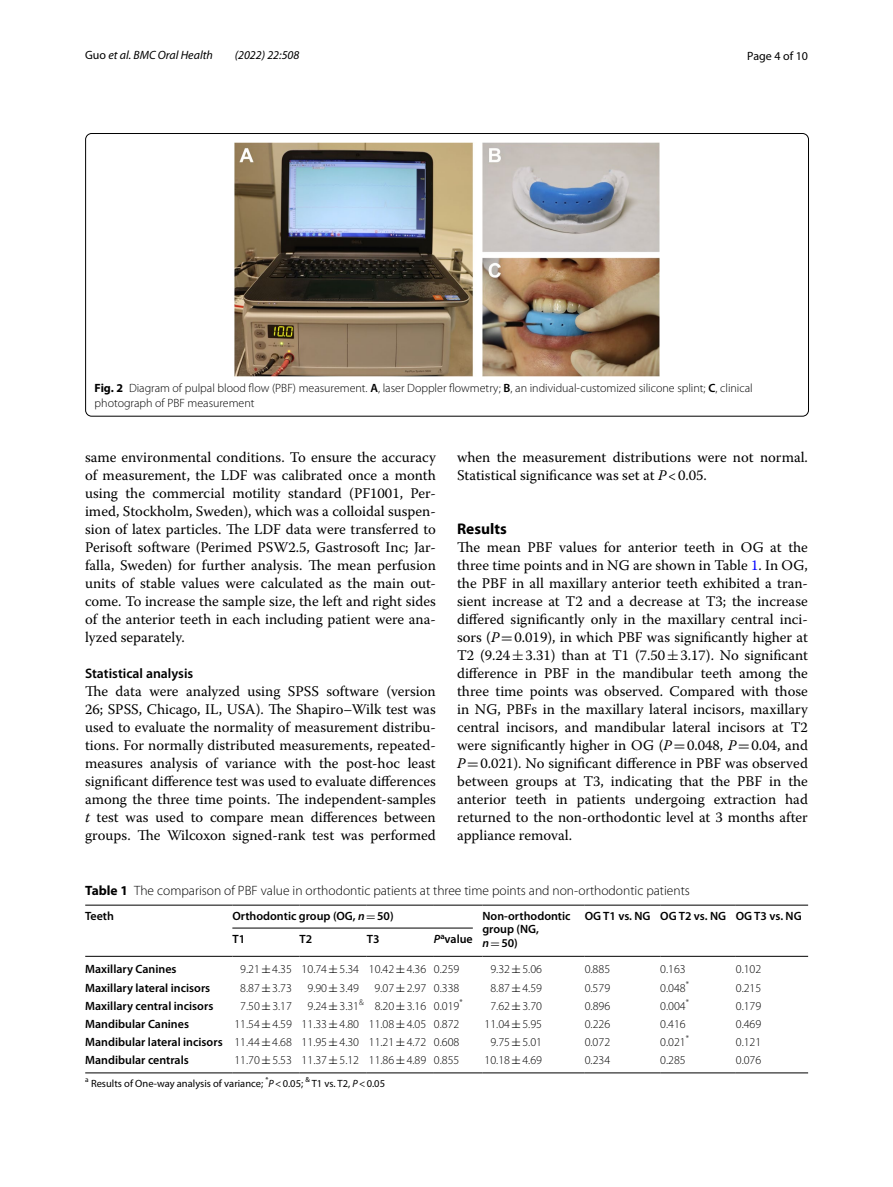
<style>
.page{position:relative;width:893px;height:1187px;background:#fff}
.page>*{position:absolute;margin:0;border:0;box-sizing:border-box;transform-origin:0 0}
.t1{font:700 15.45px "Myriad Pro";color:#000}
.t2{font:14.7px/18px "Warnock Pro";color:#000;text-align:justify}
.t3{font:600 13.8px "Myriad Pro";color:#000}
.t4{font:300 13.5px "Myriad Pro";color:#000}
.t5{font:300 12px/15px "Myriad Pro";color:#000}
.t6{font:600 12px/13.5px "Myriad Pro";color:#000}
.t7{font:italic 12px "Myriad Pro";color:#000}
.t8{font:12px "Myriad Pro";color:#000}
.t9{font:10.5px "Myriad Pro";color:#000}
.s1{font-style:normal}
.s2{font-weight:700}
.s3{font-weight:600}
.s4{font-style:italic}
.s5{color:#00f}
.s6{font-family:"MTSY"}
.s7{font-family:"MTSY";font-weight:400}
</style>
<div class="page">
<img style="left:234px;top:142px;width:426px;height:235px">
<hr style="left:85px;top:904px;width:147px;height:1px;background:#000">
<hr style="left:85px;top:956px;width:147px;height:1px;background:#000">
<hr style="left:232px;top:904px;width:68px;height:1px;background:#000">
<hr style="left:300px;top:904px;width:67px;height:1px;background:#000">
<hr style="left:367px;top:904px;width:67px;height:1px;background:#000">
<hr style="left:434px;top:904px;width:48px;height:1px;background:#000">
<hr style="left:482px;top:904px;width:103px;height:1px;background:#000">
<hr style="left:482px;top:956px;width:103px;height:1px;background:#000">
<hr style="left:585px;top:904px;width:75px;height:1px;background:#000">
<hr style="left:585px;top:956px;width:75px;height:1px;background:#000">
<hr style="left:660px;top:904px;width:76px;height:1px;background:#000">
<hr style="left:660px;top:956px;width:76px;height:1px;background:#000">
<hr style="left:736px;top:904px;width:72px;height:1px;background:#000">
<hr style="left:736px;top:956px;width:72px;height:1px;background:#000">
<hr style="left:232px;top:956px;width:68px;height:1px;background:#000">
<hr style="left:300px;top:956px;width:67px;height:1px;background:#000">
<hr style="left:367px;top:956px;width:67px;height:1px;background:#000">
<hr style="left:434px;top:956px;width:48px;height:1px;background:#000">
<hr style="left:85px;top:1072px;width:147px;height:1px;background:#000">
<hr style="left:232px;top:1072px;width:68px;height:1px;background:#000">
<hr style="left:300px;top:1072px;width:67px;height:1px;background:#000">
<hr style="left:367px;top:1072px;width:67px;height:1px;background:#000">
<hr style="left:434px;top:1072px;width:48px;height:1px;background:#000">
<hr style="left:482px;top:1072px;width:103px;height:1px;background:#000">
<hr style="left:585px;top:1072px;width:75px;height:1px;background:#000">
<hr style="left:660px;top:1072px;width:76px;height:1px;background:#000">
<hr style="left:736px;top:1072px;width:72px;height:1px;background:#000">
<hr style="left:232px;top:927px;width:241px;height:1px;background:#000">
<p class="t7" style="left:85px;top:48px;width:129px"><span class="s1">Guo</span> et al. BMC Oral Health</p>
<p class="t7" style="left:235px;top:48px;width:66px">(2022) 22:508</p>
<p class="t8" style="left:747px;top:48px;width:62px">Page 4 of 10</p>
<p class="t5" style="left:95px;top:380px;width:660px"><span class="s2">Fig. 2</span> Diagram of pulpal blood flow (PBF) measurement. <span class="s3">A</span>, laser Doppler flowmetry; <span class="s3">B</span>, an individual-customized silicone splint; <span class="s3">C</span>, clinical photograph of PBF measurement</p>
<p class="t2" style="left:85px;top:448px;width:352px">same environmental conditions. To ensure the accuracy of measurement, the LDF was calibrated once a month using the commercial motility standard (PF1001, Per&shy;imed, Stockholm, Sweden), which was a colloidal suspen&shy;sion of latex particles. The LDF data were transferred to Perisoft software (Perimed PSW2.5, Gastrosoft Inc; Jar&shy;falla, Sweden) for further analysis. The mean perfusion units of stable values were calculated as the main out&shy;come. To increase the sample size, the left and right sides of the anterior teeth in each including patient were ana&shy;lyzed separately.</p>
<p class="t3" style="left:85px;top:664px;width:110px">Statistical analysis</p>
<p class="t2" style="left:85px;top:682px;width:352px">The data were analyzed using SPSS software (version 26; SPSS, Chicago, IL, USA). The Shapiro–Wilk test was used to evaluate the normality of measurement distribu&shy;tions. For normally distributed measurements, repeated&shy;measures analysis of variance with the post-hoc least significant difference test was used to evaluate differences among the three time points. The independent-samples <span class="s4">t</span> test was used to compare mean differences between groups. The Wilcoxon signed-rank test was performed</p>
<p class="t2" style="left:457px;top:448px;width:352px">when the measurement distributions were not normal.<br>Statistical significance was set at <span class="s4">P</span>&lt;0.05.</p>
<p class="t1" style="left:457px;top:518px;width:51px">Results</p>
<p class="t2" style="left:457px;top:538px;width:352px">The mean PBF values for anterior teeth in OG at the three time points and in NG are shown in Table <span class="s5">1</span>. In OG, the PBF in all maxillary anterior teeth exhibited a tran&shy;sient increase at T2 and a decrease at T3; the increase differed significantly only in the maxillary central inci&shy;sors (<span class="s4">P</span><span class="s6">=</span>0.019), in which PBF was significantly higher at T2 (9.24<span class="s6">±</span>3.31) than at T1 (7.50<span class="s6">±</span>3.17). No significant difference in PBF in the mandibular teeth among the three time points was observed. Compared with those in NG, PBFs in the maxillary lateral incisors, maxillary central incisors, and mandibular lateral incisors at T2 were significantly higher in OG (<span class="s4">P</span><span class="s6">=</span>0.048, <span class="s4">P</span><span class="s6">=</span>0.04, and <span class="s4">P</span><span class="s6">=</span>0.021). No significant difference in PBF was observed between groups at T3, indicating that the PBF in the anterior teeth in patients undergoing extraction had returned to the non-orthodontic level at 3 months after appliance removal.</p>
<p class="t4" style="left:85px;top:883px;width:606px"><span class="s2">Table 1</span> The comparison of PBF value in orthodontic patients at three time points and non-orthodontic patients</p>
<p class="t6" style="left:85px;top:908px;width:30px">Teeth</p>
<p class="t6" style="left:232px;top:908px;width:163px">Orthodontic group (OG, <span class="s4">n</span><span class="s7">=</span>50)</p>
<p class="t6" style="left:482px;top:908px;width:90px">Non-orthodontic group (NG, <span class="s4">n</span><span class="s7">=</span>50)</p>
<p class="t6" style="left:585px;top:908px;width:219px">OG T1 vs. NG OG T2 vs. NG OG T3 vs. NG</p>
<p class="t6" style="left:232px;top:932px;width:14px">T1</p>
<p class="t6" style="left:300px;top:932px;width:14px">T2</p>
<p class="t6" style="left:367px;top:932px;width:14px">T3</p>
<p class="t6" style="left:434px;top:932px;width:40px"><span class="s4">P</span><sup>a</sup>value</p>
<p class="t6" style="left:85px;top:962px;width:93px">Maxillary Canines</p>
<p class="t5" style="left:240px;top:962px;width:221px">9.21<span class="s7">±</span>4.35 10.74<span class="s7">±</span>5.34 10.42<span class="s7">±</span>4.36 0.259</p>
<p class="t5" style="left:490px;top:962px;width:53px">9.32<span class="s7">±</span>5.06</p>
<p class="t5" style="left:585px;top:962px;width:27px">0.885</p>
<p class="t5" style="left:660px;top:962px;width:27px">0.163</p>
<p class="t5" style="left:736px;top:962px;width:27px">0.102</p>
<p class="t6" style="left:85px;top:980px;width:127px">Maxillary lateral incisors</p>
<p class="t5" style="left:240px;top:980px;width:53px">8.87<span class="s7">±</span>3.73</p>
<p class="t5" style="left:307px;top:980px;width:53px">9.90<span class="s7">±</span>3.49</p>
<p class="t5" style="left:375px;top:980px;width:86px">9.07<span class="s7">±</span>2.97 0.338</p>
<p class="t5" style="left:490px;top:980px;width:53px">8.87<span class="s7">±</span>4.59</p>
<p class="t5" style="left:585px;top:980px;width:27px">0.579</p>
<p class="t5" style="left:660px;top:980px;width:30px">0.048<sup>*</sup></p>
<p class="t5" style="left:736px;top:980px;width:27px">0.215</p>
<p class="t6" style="left:85px;top:998px;width:130px">Maxillary central incisors</p>
<p class="t5" style="left:240px;top:998px;width:53px">7.50<span class="s7">±</span>3.17</p>
<p class="t5" style="left:307px;top:998px;width:157px">9.24<span class="s7">±</span>3.31<sup>&amp;</sup> 8.20<span class="s7">±</span>3.16 0.019<sup>*</sup></p>
<p class="t5" style="left:490px;top:998px;width:53px">7.62<span class="s7">±</span>3.70</p>
<p class="t5" style="left:585px;top:998px;width:27px">0.896</p>
<p class="t5" style="left:660px;top:998px;width:30px">0.004<sup>*</sup></p>
<p class="t5" style="left:736px;top:998px;width:27px">0.179</p>
<p class="t6" style="left:85px;top:1016px;width:105px">Mandibular Canines</p>
<p class="t5" style="left:234px;top:1016px;width:226px">11.54<span class="s7">±</span>4.59 11.33<span class="s7">±</span>4.80 11.08<span class="s7">±</span>4.05 0.872</p>
<p class="t5" style="left:485px;top:1016px;width:59px">11.04<span class="s7">±</span>5.95</p>
<p class="t5" style="left:585px;top:1016px;width:27px">0.226</p>
<p class="t5" style="left:660px;top:1016px;width:27px">0.416</p>
<p class="t5" style="left:736px;top:1016px;width:27px">0.469</p>
<p class="t5" style="left:85px;top:1034px;width:376px"><span class="s3">Mandibular lateral incisors</span> 11.44<span class="s7">±</span>4.68 11.95<span class="s7">±</span>4.30 11.21<span class="s7">±</span>4.72 0.608</p>
<p class="t5" style="left:490px;top:1034px;width:53px">9.75<span class="s7">±</span>5.01</p>
<p class="t5" style="left:585px;top:1034px;width:27px">0.072</p>
<p class="t5" style="left:660px;top:1034px;width:30px">0.021<sup>*</sup></p>
<p class="t5" style="left:736px;top:1034px;width:27px">0.121</p>
<p class="t6" style="left:85px;top:1053px;width:105px">Mandibular centrals</p>
<p class="t5" style="left:234px;top:1052px;width:226px">11.70<span class="s7">±</span>5.53 11.37<span class="s7">±</span>5.12 11.86<span class="s7">±</span>4.89 0.855</p>
<p class="t5" style="left:485px;top:1052px;width:59px">10.18<span class="s7">±</span>4.69</p>
<p class="t5" style="left:585px;top:1052px;width:27px">0.234</p>
<p class="t5" style="left:660px;top:1052px;width:27px">0.285</p>
<p class="t5" style="left:736px;top:1052px;width:27px">0.076</p>
<p class="t9" style="left:85px;top:1076px;width:301px"><sup>a</sup> Results of One-way analysis of variance; <sup>*</sup><span class="s4">P</span>&lt;0.05; <sup>&amp;</sup> T1 vs. T2, <span class="s4">P</span>&lt;0.05</p>
</div>
